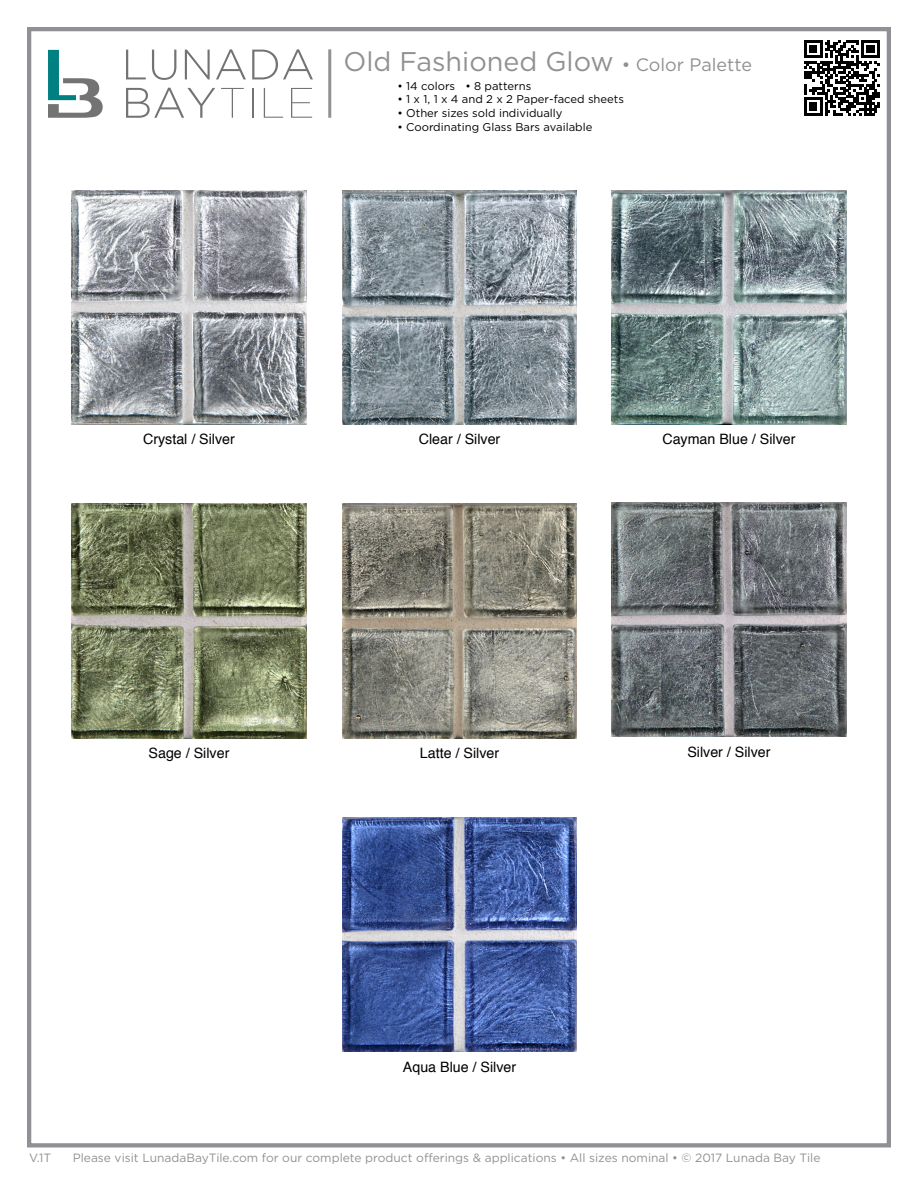
<style>
.page{position:relative;width:918px;height:1188px;background:#fff}
.page>*{position:absolute;margin:0;border:0;box-sizing:border-box;transform-origin:0 0}
.t1{font:27px "Gotham";color:#919195}
.t2{font:14.25px "Helvetica";color:#000}
.t3{font:12px "Gotham";color:#919195}
.t4{font:11.25px "Gotham";color:#000}
.s1{font-size:18px}
</style>
<div class="page">
<img style="left:342px;top:817px;width:235px;height:235px">
<img style="left:612px;top:190px;width:234px;height:235px">
<img style="left:612px;top:502px;width:234px;height:235px">
<img style="left:342px;top:190px;width:235px;height:235px">
<img style="left:342px;top:504px;width:235px;height:234px">
<img style="left:72px;top:190px;width:234px;height:235px">
<img style="left:72px;top:504px;width:234px;height:234px">
<div style="left:27px;top:27px;width:864px;height:1120px;border:4px solid #919195"></div>
<svg style="left:126px;top:50px;width:20px;height:29px"></svg>
<svg style="left:152px;top:50px;width:24px;height:30px"></svg>
<svg style="left:185px;top:50px;width:25px;height:29px"></svg>
<svg style="left:216px;top:49px;width:30px;height:30px"></svg>
<svg style="left:252px;top:49px;width:61px;height:30px"></svg>
<svg style="left:126px;top:88px;width:89px;height:30px"></svg>
<svg style="left:221px;top:88px;width:23px;height:30px"></svg>
<hr style="left:252px;top:88px;width:1px;height:30px;background:#737373">
<svg style="left:264px;top:88px;width:19px;height:30px"></svg>
<svg style="left:291px;top:88px;width:21px;height:30px"></svg>
<svg style="left:48px;top:50px;width:55px;height:68px"></svg>
<hr style="left:328px;top:49px;width:3px;height:69px;background:#919195">
<svg style="left:804px;top:40px;width:76px;height:76px"></svg>
<h1 class="t1" style="left:343px;top:44px;width:410px">Old Fashioned Glow <span class="s1">• Color Palette</span></h1>
<p class="t4" style="left:397px;top:79px;width:135px">• 14 colors • 8 patterns</p>
<p class="t4" style="left:397px;top:92px;width:228px">• 1 x 1, 1 x 4 and 2 x 2 Paper-faced sheets</p>
<p class="t4" style="left:397px;top:106px;width:167px">• Other sizes sold individually</p>
<p class="t4" style="left:397px;top:119px;width:196px">• Coordinating Glass Bars available</p>
<p class="t2" style="left:143px;top:428px;width:93px">Crystal / Silver</p>
<p class="t2" style="left:419px;top:428px;width:83px">Clear / Silver</p>
<p class="t2" style="left:662px;top:428px;width:135px">Cayman Blue / Silver</p>
<p class="t2" style="left:149px;top:742px;width:82px">Sage / Silver</p>
<p class="t2" style="left:420px;top:742px;width:81px">Latte / Silver</p>
<p class="t2" style="left:687px;top:741px;width:85px">Silver / Silver</p>
<p class="t2" style="left:403px;top:1056px;width:115px">Aqua Blue / Silver</p>
<p class="t3" style="left:29px;top:1150px;width:23px">V.1T</p>
<p class="t3" style="left:73px;top:1150px;width:749px">Please visit LunadaBayTile.com for our complete product offerings &amp; applications • All sizes nominal • © 2017 Lunada Bay Tile</p>
</div>
